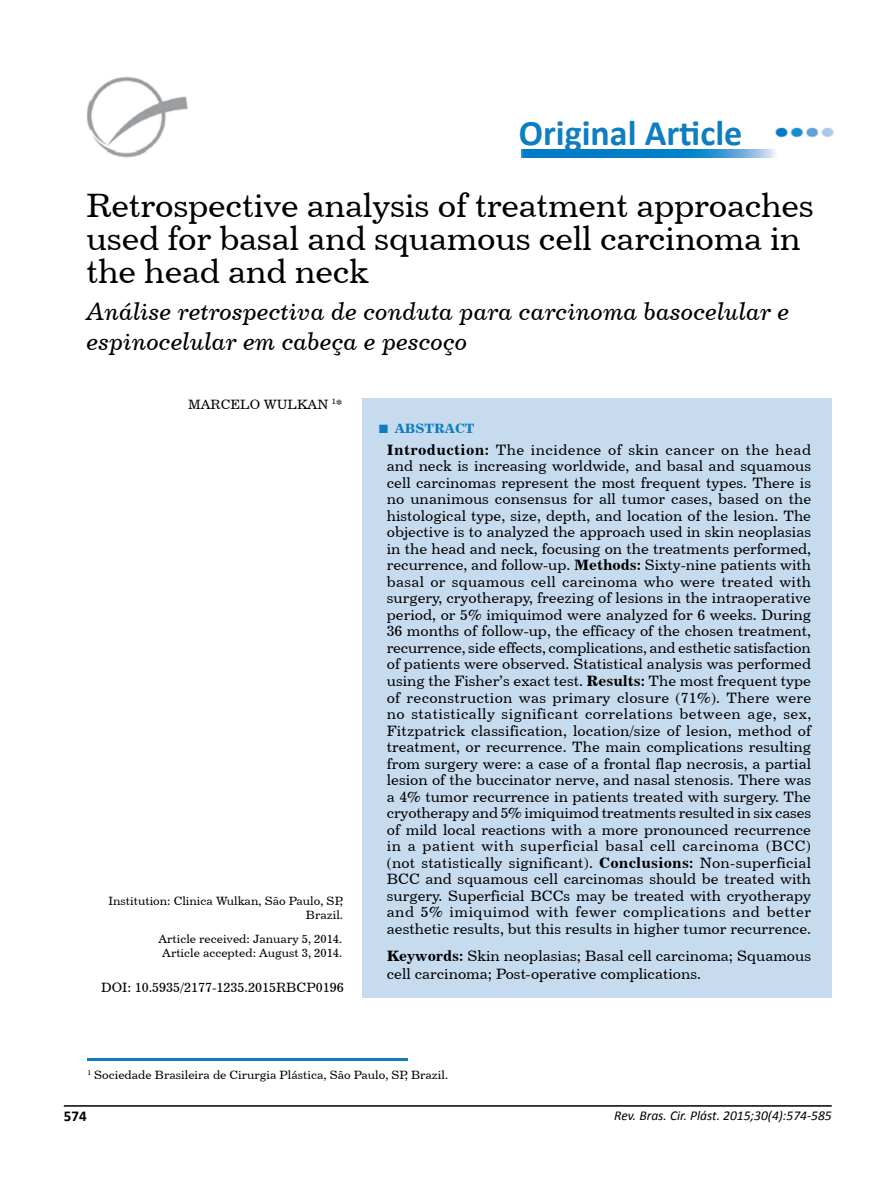
<style>
.page{position:relative;width:893px;height:1191px;background:#fff}
.page>*{position:absolute;margin:0;border:0;box-sizing:border-box;transform-origin:0 0}
.t1{font:700 36px "Calibri";color:#0e7dc2}
.t2{font:33.75px/33px "Century 731 BT Roman A";letter-spacing:-.01em;color:#000}
.t3{font:24.75px/30px "Century 731 BT Italic A";color:#000}
.t4{font:15px/16.5px "Century 731 BT Roman A";color:#000;text-align:justify}
.t5{font:700 15px "Calibri";color:#000}
.t6{font:13.5px "Century 731 BT Roman A";color:#000}
.t7{font:italic 13.5px "Calibri";color:#000}
.t8{font:13.5px "Century 731 BT Bold A";color:#0e7dc2}
.t9{font:12px/14.4px "Century 731 BT Roman A";color:#000;text-align:right}
.s1{font-family:"Times New Roman";font-weight:700;font-size:18px}
.s2{font-family:"Century 731 BT Bold A"}
</style>
<div class="page">
<hr style="left:64px;top:1105px;width:768px;height:1px;background:#000">
<img style="left:775px;top:127px;width:59px;height:11px">
<img style="left:521px;top:150px;width:255px;height:7px">
<img style="left:87px;top:77px;width:101px;height:81px">
<hr style="left:88px;top:1058px;width:320px;height:3px;background:#0e7dc2">
<div style="left:362px;top:398px;width:470px;height:600px;background:#c7dbee"></div>
<h1 class="t1" style="left:519px;top:108px;width:225px">Original Article</h1>
<h2 class="t2" style="left:86px;top:188px;width:729px">Retrospective analysis of treatment approaches used for basal and squamous cell carcinoma in the head and neck</h2>
<h3 class="t3" style="left:87px;top:296px;width:704px">Análise retrospectiva de conduta para carcinoma basocelular e espinocelular em cabeça e pescoço</h3>
<p class="t6" style="left:188px;top:396px;width:156px">MARCELO WULKAN <sup>1</sup>*</p>
<p class="t9" style="left:108px;top:893px;width:236px">Institution: Clinica Wulkan, São Paulo, SP,<br>Brazil.</p>
<p class="t9" style="left:158px;top:931px;width:185px;text-align:center">Article received: January 5, 2014.<br>Article accepted: August 3, 2014.</p>
<p class="t6" style="left:101px;top:979px;width:244px">DOI: 10.5935/2177-1235.2015RBCP0196</p>
<p class="t8" style="left:378px;top:420px;width:98px"><span class="s1">■</span> ABSTRACT</p>
<p class="t4" style="left:387px;top:441px;width:426px"><span class="s2">Introduction:</span> The incidence of skin cancer on the head and neck is increasing worldwide, and basal and squamous cell carcinomas represent the most frequent types. There is no unanimous consensus for all tumor cases, based on the histological type, size, depth, and location of the lesion. The objective is to analyzed the approach used in skin neoplasias in the head and neck, focusing on the treatments performed, recurrence, and follow-up. <span class="s2">Methods:</span> Sixty-nine patients with basal or squamous cell carcinoma who were treated with surgery, cryotherapy, freezing of lesions in the intraoperative period, or 5% imiquimod were analyzed for 6 weeks. During 36 months of follow-up, the efficacy of the chosen treatment, recurrence, side effects, complications, and esthetic satisfaction of patients were observed. Statistical analysis was performed using the Fisher’s exact test. <span class="s2">Results:</span> The most frequent type of reconstruction was primary closure (71%). There were no statistically significant correlations between age, sex, Fitzpatrick classification, location/size of lesion, method of treatment, or recurrence. The main complications resulting from surgery were: a case of a frontal flap necrosis, a partial lesion of the buccinator nerve, and nasal stenosis. There was a 4% tumor recurrence in patients treated with surgery. The cryotherapy and 5% imiquimod treatments resulted in six cases of mild local reactions with a more pronounced recurrence in a patient with superficial basal cell carcinoma (BCC) (not statistically significant). <span class="s2">Conclusions:</span> Non-superficial BCC and squamous cell carcinomas should be treated with surgery. Superficial BCCs may be treated with cryotherapy and 5% imiquimod with fewer complications and better aesthetic results, but this results in higher tumor recurrence.</p>
<p class="t4" style="left:387px;top:946px;width:426px;line-height:18px"><span class="s2">Keywords:</span> Skin neoplasias; Basal cell carcinoma; Squamous cell carcinoma; Post-operative complications.</p>
<p class="t9" style="left:88px;top:1067px;width:362px"><sup>1</sup> Sociedade Brasileira de Cirurgia Plástica, São Paulo, SP, Brazil.</p>
<p class="t5" style="left:64px;top:1105px;width:24px">574</p>
<p class="t7" style="left:614px;top:1106px;width:219px">Rev. Bras. Cir. Plást. 2015;30(4):574-585</p>
</div>
